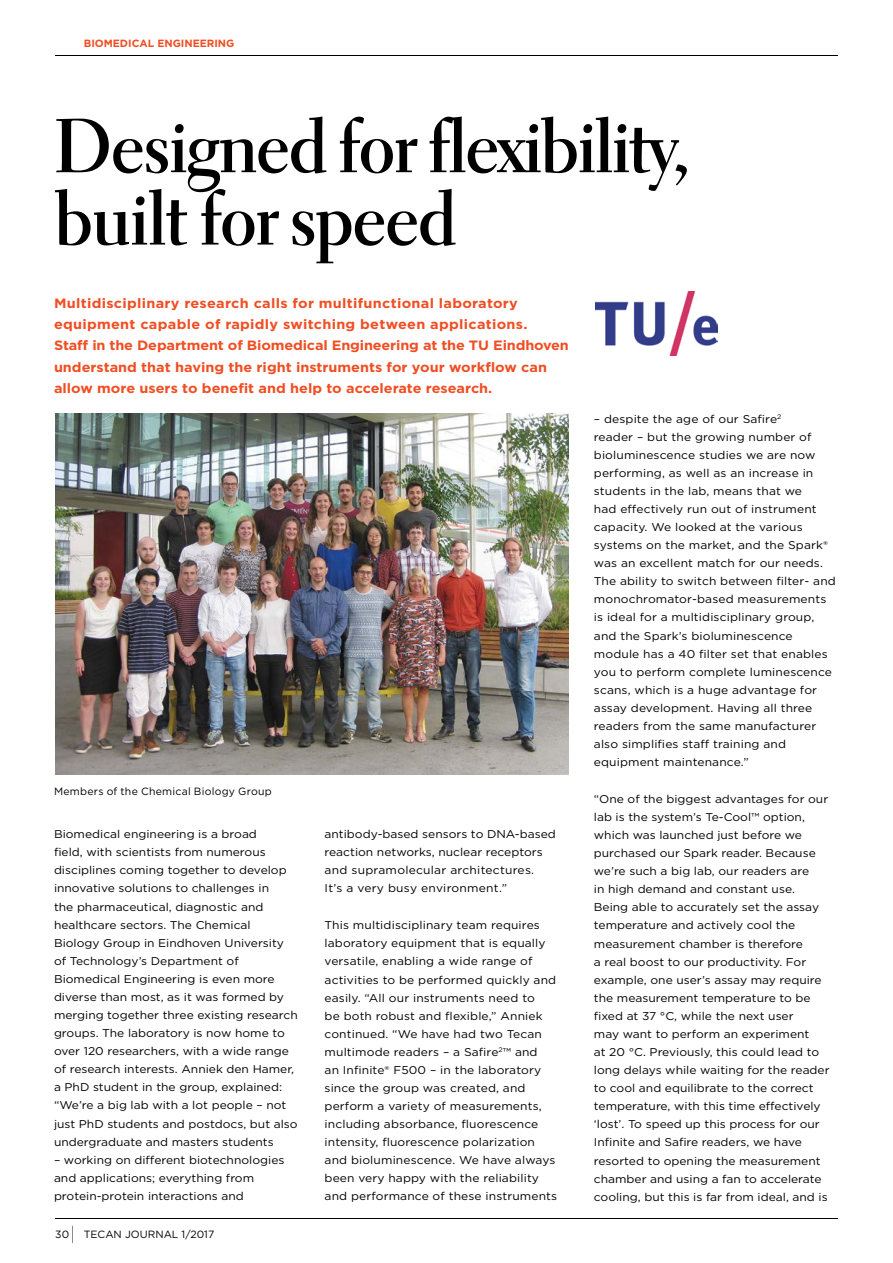
<style>
.page{position:relative;width:893px;height:1263px;background:#fff}
.page>*{position:absolute;margin:0;border:0;box-sizing:border-box;transform-origin:0 0}
.t1{font:76.95px/72.3px "Electra LT Std Bold Display";color:#000}
.t2{font:700 13.5px/21px "Gotham";color:#f04e23;scale:1.07 1}
.t3{font:11.25px/18.1px "Gotham";color:#000;scale:1.07 1}
.t4{font:10.5px "Gotham";letter-spacing:.02em;color:#000}
.t5{font:700 10.5px "Gotham";color:#f04e23}
.t6{font:10.5px "Gotham";color:#000}
</style>
<div class="page">
<img style="left:55px;top:414px;width:513px;height:360px">
<svg style="left:72px;top:1226px;width:1px;height:17px"></svg>
<hr style="left:55px;top:55px;width:783px;height:1px;background:#000">
<hr style="left:55px;top:1218px;width:783px;height:1px;background:#000">
<img style="left:595px;top:291px;width:122px;height:64px">
<p class="t5" style="left:84px;top:36px;width:152px">BIOMEDICAL ENGINEERING</p>
<h1 class="t1" style="left:55px;top:110px;width:635px">Designed for flexibility, built for speed</h1>
<p class="t2" style="left:54px;top:293px;width:483px">Multidisciplinary research calls for multifunctional laboratory equipment capable of rapidly switching between applications.<br>Staff in the Department of Biomedical Engineering at the TU Eindhoven understand that having the right instruments for your workflow can allow more users to benefit and help to accelerate research.</p>
<p class="t4" style="left:54px;top:785px;width:219px">Members of the Chemical Biology Group</p>
<p class="t3" style="left:54px;top:825px;width:229px">Biomedical engineering is a broad<br>field, with scientists from numerous disciplines coming together to develop innovative solutions to challenges in<br>the pharmaceutical, diagnostic and healthcare sectors. The Chemical Biology Group in Eindhoven University of Technology’s Department of Biomedical Engineering is even more diverse than most, as it was formed by merging together three existing research groups. The laboratory is now home to over 120 researchers, with a wide range of research interests. Anniek den Hamer, a PhD student in the group, explained: “We’re a big lab with a lot people – not just PhD students and postdocs, but also undergraduate and masters students</p>
<p class="t3" style="left:54px;top:1150px;width:217px">– working on different biotechnologies and applications; everything from protein-protein interactions and</p>
<p class="t4" style="left:55px;top:1228px;width:15px">30</p>
<p class="t6" style="left:84px;top:1228px;width:132px">TECAN JOURNAL 1/2017</p>
<p class="t3" style="left:325px;top:825px;width:218px">antibody-based sensors to DNA-based reaction networks, nuclear receptors and supramolecular architectures.<br>It’s a very busy environment.”</p>
<p class="t3" style="left:325px;top:916px;width:219px">This multidisciplinary team requires laboratory equipment that is equally versatile, enabling a wide range of activities to be performed quickly and easily. “All our instruments need to<br>be both robust and flexible,” Anniek continued. “We have had two Tecan multimode readers – a Safire<sup>2</sup>™ and<br>an Infinite® F500 – in the laboratory since the group was created, and perform a variety of measurements, including absorbance, fluorescence intensity, fluorescence polarization and bioluminescence. We have always been very happy with the reliability and performance of these instruments</p>
<p class="t3" style="left:594px;top:409px;width:228px">– despite the age of our Safire<sup>2<br></sup>reader – but the growing number of bioluminescence studies we are now performing, as well as an increase in students in the lab, means that we<br>had effectively run out of instrument capacity. We looked at the various systems on the market, and the Spark® was an excellent match for our needs.<br>The ability to switch between filter- and monochromator-based measurements is ideal for a multidisciplinary group, and the Spark’s bioluminescence module has a 40 filter set that enables you to perform complete luminescence scans, which is a huge advantage for assay development. Having all three readers from the same manufacturer also simplifies staff training and equipment maintenance.”</p>
<p class="t3" style="left:594px;top:790px;width:222px">“One of the biggest advantages for our lab is the system’s Te-Cool™ option, which was launched just before we purchased our Spark reader. Because we’re such a big lab, our readers are<br>in high demand and constant use.<br>Being able to accurately set the assay temperature and actively cool the measurement chamber is therefore<br>a real boost to our productivity. For example, one user’s assay may require the measurement temperature to be fixed at 37 °C, while the next user<br>may want to perform an experiment<br>at 20 °C. Previously, this could lead to long delays while waiting for the reader to cool and equilibrate to the correct temperature, with this time effectively ‘lost’. To speed up this process for our Infinite and Safire readers, we have resorted to opening the measurement chamber and using a fan to accelerate cooling, but this is far from ideal, and is</p>
</div>
